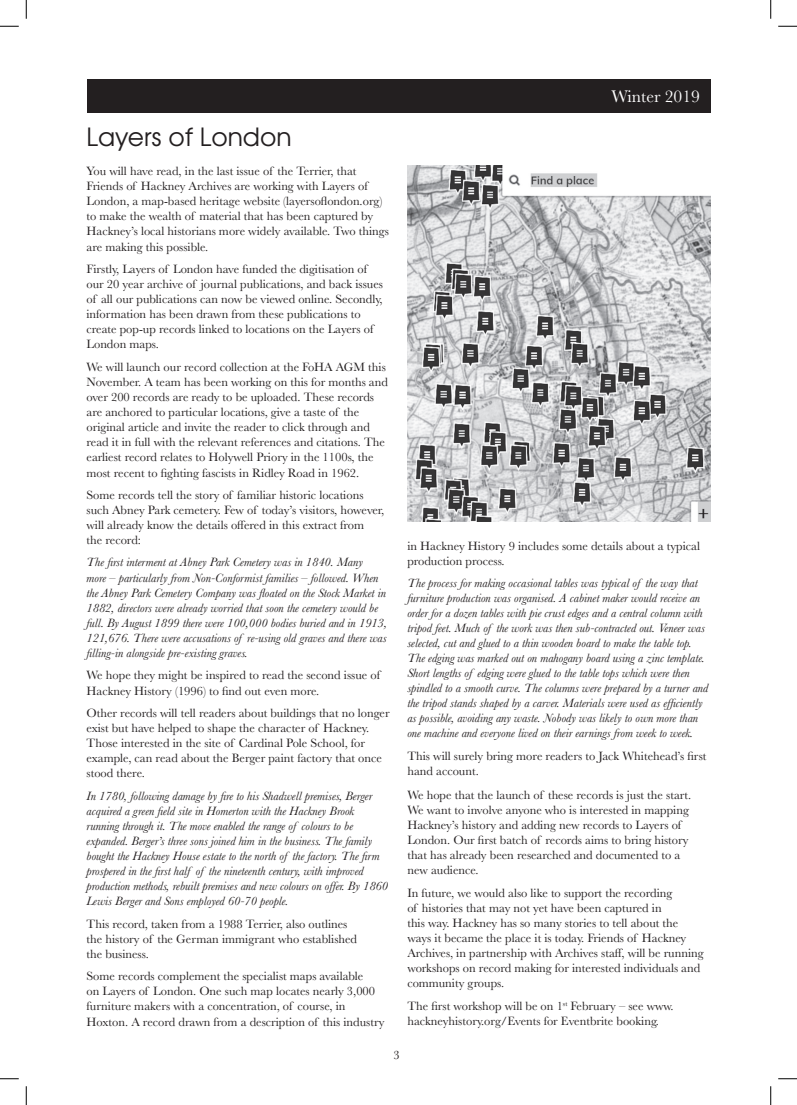
<style>
.page{position:relative;width:797px;height:1105px;background:#fff}
.page>*{position:absolute;margin:0;border:0;box-sizing:border-box;transform-origin:0 0}
.title_span{font:25px "Te X Gyre Adventor";color:#231f20}
.t1{font:17.5px "Baskerville";color:#fff}
.t2{font:12.5px/15.1px "Baskerville";color:#231f20}
.t3{font:italic 12.5px/15.1px "Baskerville";color:#231f20}
</style>
<div class="page">
<div style="left:86px;top:79px;width:624px;height:34px;background:#231f20"></div>
<img style="left:407px;top:166px;width:303px;height:356px">
<svg style="left:0;top:25px;width:19px;height:2px"></svg>
<svg style="left:778px;top:25px;width:19px;height:2px"></svg>
<svg style="left:0;top:1078px;width:19px;height:1px"></svg>
<svg style="left:778px;top:1078px;width:19px;height:1px"></svg>
<svg style="left:25px;top:0;width:2px;height:19px"></svg>
<svg style="left:25px;top:1086px;width:2px;height:19px"></svg>
<svg style="left:770px;top:0;width:1px;height:19px"></svg>
<svg style="left:770px;top:1086px;width:1px;height:19px"></svg>
<p class="title_span" style="left:86px;top:117px;width:207px">Layers of London</p>
<p class="t2" style="left:86px;top:163px;width:304px">You will have read, in the last issue of the Terrier, that Friends of Hackney Archives are working with Layers of London, a map-based heritage website (layersoflondon.org) to make the wealth of material that has been captured by Hackney’s local historians more widely available. Two things are making this possible.</p>
<p class="t2" style="left:86px;top:261px;width:298px">Firstly, Layers of London have funded the digitisation of our 20 year archive of journal publications, and back issues of all our publications can now be viewed online. Secondly, information has been drawn from these publications to create pop-up records linked to locations on the Layers of London maps.</p>
<p class="t2" style="left:86px;top:359px;width:303px">We will launch our record collection at the FoHA AGM this November. A team has been working on this for months and over 200 records are ready to be uploaded. These records are anchored to particular locations, give a taste of the original article and invite the reader to click through and read it in full with the relevant references and citations. The earliest record relates to Holywell Priory in the 1100s, the most recent to fighting fascists in Ridley Road in 1962.</p>
<p class="t2" style="left:86px;top:487px;width:299px">Some records tell the story of familiar historic locations such Abney Park cemetery. Few of today’s visitors, however, will already know the details offered in this extract from<br>the record:</p>
<p class="t3" style="left:86px;top:555px;width:302px">The first interment at Abney Park Cemetery was in 1840. Many<br>more – particularly from Non-Conformist families – followed. When the Abney Park Cemetery Company was floated on the Stock Market in 1882, directors were already worried that soon the cemetery would be full. By August 1899 there were 100,000 bodies buried and in 1913, 121,676. There were accusations of re-using old graves and there was filling-in alongside pre-existing graves.</p>
<p class="t2" style="left:86px;top:668px;width:295px">We hope they might be inspired to read the second issue of<br>Hackney History (1996) to find out even more.</p>
<p class="t2" style="left:86px;top:705px;width:304px">Other records will tell readers about buildings that no longer exist but have helped to shape the character of Hackney.<br>Those interested in the site of Cardinal Pole School, for example, can read about the Berger paint factory that once stood there.</p>
<p class="t3" style="left:86px;top:788px;width:303px">In 1780, following damage by fire to his Shadwell premises, Berger acquired a green field site in Homerton with the Hackney Brook running through it. The move enabled the range of colours to be expanded. Berger’s three sons joined him in the business. The family bought the Hackney House estate to the north of the factory. The firm prospered in the first half of the nineteenth century, with improved production methods, rebuilt premises and new colours on offer. By 1860<br>Lewis Berger and Sons employed 60-70 people.</p>
<p class="t2" style="left:86px;top:916px;width:272px">This record, taken from a 1988 Terrier, also outlines the history of the German immigrant who established the business.</p>
<p class="t2" style="left:86px;top:969px;width:299px">Some records complement the specialist maps available<br>on Layers of London. One such map locates nearly 3,000 furniture makers with a concentration, of course, in Hoxton. A record drawn from a description of this industry</p>
<h2 class="t1" style="left:611px;top:85px;width:90px">Winter 2019</h2>
<p class="t2" style="left:407px;top:538px;width:294px">in Hackney History 9 includes some details about a typical production process.</p>
<p class="t3" style="left:407px;top:575px;width:302px">The process for making occasional tables was typical of the way that furniture production was organised. A cabinet maker would receive an order for a dozen tables with pie crust edges and a central column with tripod feet. Much of the work was then sub-contracted out. Veneer was selected, cut and glued to a thin wooden board to make the table top.<br>The edging was marked out on mahogany board using a zinc template.<br>Short lengths of edging were glued to the table tops which were then spindled to a smooth curve. The columns were prepared by a turner and the tripod stands shaped by a carver. Materials were used as efficiently as possible, avoiding any waste. Nobody was likely to own more than one machine and everyone lived on their earnings from week to week.</p>
<p class="t2" style="left:407px;top:749px;width:300px">This will surely bring more readers to Jack Whitehead’s first hand account.</p>
<p class="t2" style="left:407px;top:787px;width:285px">We hope that the launch of these records is just the start.<br>We want to involve anyone who is interested in mapping Hackney’s history and adding new records to Layers of London. Our first batch of records aims to bring history that has already been researched and documented to a new audience.</p>
<p class="t2" style="left:407px;top:885px;width:298px">In future, we would also like to support the recording<br>of histories that may not yet have been captured in<br>this way. Hackney has so many stories to tell about the ways it became the place it is today. Friends of Hackney Archives, in partnership with Archives staff, will be running workshops on record making for interested individuals and community groups.</p>
<p class="t2" style="left:407px;top:998px;width:268px">The first workshop will be on 1<sup>st</sup> February – see www. hackneyhistory.org/Events for Eventbrite booking.</p>
<p class="t2" style="left:393px;top:1047px;width:8px">3</p>
</div>
